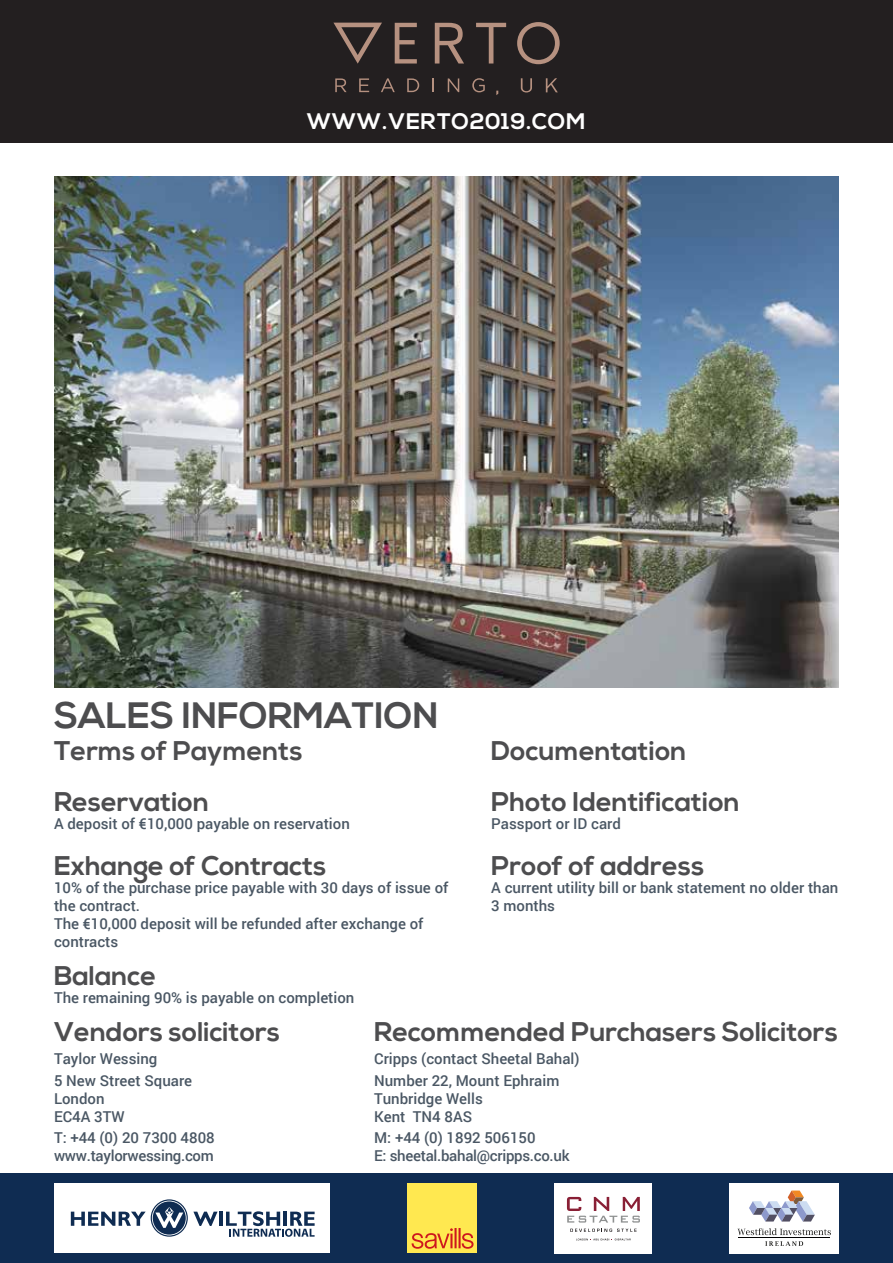
<style>
.page{position:relative;width:893px;height:1263px;background:#fff}
.page>*{position:absolute;margin:0;border:0;box-sizing:border-box;transform-origin:0 0}
.t1{font:700 36.6px "Nexa";color:#4d4d4f}
.t2{font:700 27px "Nexa";color:#4d4d4f}
.t3{font:700 22.5px "Nexa";letter-spacing:.025em;color:#fff}
.t4{font:500 15px/18px "Roboto";color:#4a5764}
.t5{font:500 15px/18px "Roboto";letter-spacing:-.02em;color:#4a5764}
</style>
<div class="page">
<img style="left:54px;top:176px;width:785px;height:512px">
<div style="left:0;top:1174px;width:893px;height:89px;background:#0f2c52"></div>
<div style="left:555px;top:1183px;width:97px;height:70px;background:#fff"></div>
<svg style="left:576px;top:1238px;width:55px;height:2px"></svg>
<svg style="left:570px;top:1228px;width:67px;height:4px"></svg>
<svg style="left:567px;top:1197px;width:73px;height:25px"></svg>
<div style="left:407px;top:1183px;width:70px;height:70px;background:#ffe850"></div>
<svg style="left:412px;top:1228px;width:62px;height:21px"></svg>
<div style="left:54px;top:1183px;width:276px;height:70px;background:#fff"></div>
<hr style="left:219px;top:1211px;width:4px;height:15px;background:#0f2c52">
<svg style="left:71px;top:1199px;width:147px;height:38px"></svg>
<svg style="left:226px;top:1211px;width:89px;height:26px"></svg>
<div style="left:729px;top:1183px;width:110px;height:70px;background:#fff"></div>
<svg style="left:737px;top:1228px;width:94px;height:7px"></svg>
<svg style="left:765px;top:1241px;width:38px;height:5px"></svg>
<svg style="left:749px;top:1190px;width:66px;height:31px"></svg>
<hr style="left:738px;top:1237px;width:92px;height:1px;background:#010101">
<div style="left:0;top:0;width:893px;height:143px;background:#231f20"></div>
<svg style="left:395px;top:23px;width:22px;height:41px"></svg>
<svg style="left:476px;top:23px;width:30px;height:41px"></svg>
<svg style="left:517px;top:22px;width:43px;height:42px"></svg>
<svg style="left:435px;top:23px;width:29px;height:41px"></svg>
<svg style="left:333px;top:23px;width:49px;height:41px"></svg>
<svg style="left:359px;top:78px;width:10px;height:14px"></svg>
<svg style="left:335px;top:78px;width:12px;height:14px"></svg>
<svg style="left:432px;top:78px;width:2px;height:14px"></svg>
<svg style="left:448px;top:78px;width:11px;height:14px"></svg>
<svg style="left:381px;top:78px;width:14px;height:14px"></svg>
<svg style="left:472px;top:78px;width:13px;height:14px"></svg>
<svg style="left:407px;top:78px;width:12px;height:14px"></svg>
<svg style="left:521px;top:78px;width:11px;height:14px"></svg>
<svg style="left:546px;top:78px;width:12px;height:14px"></svg>
<h3 class="t3" style="left:307px;top:108px;width:280px">WWW.VERTO2019.COM</h3>
<h1 class="t1" style="left:54px;top:694px;width:386px">SALES INFORMATION</h1>
<h2 class="t2" style="left:54px;top:735px;width:250px">Terms of Payments</h2>
<h2 class="t2" style="left:491px;top:735px;width:197px">Documentation</h2>
<h2 class="t2" style="left:54px;top:786px;width:157px">Reservation</h2>
<p class="t4" style="left:54px;top:814px;width:297px">A deposit of €10,000 payable on reservation</p>
<h2 class="t2" style="left:54px;top:850px;width:274px">Exhange of Contracts</h2>
<p class="t4" style="left:54px;top:878px;width:396px">10% of the purchase price payable with 30 days of issue of the contract.<br>The €10,000 deposit will be refunded after exchange of contracts</p>
<h2 class="t2" style="left:54px;top:960px;width:104px">Balance</h2>
<p class="t4" style="left:54px;top:988px;width:302px">The remaining 90% is payable on completion</p>
<h2 class="t2" style="left:491px;top:786px;width:250px">Photo Identification</h2>
<p class="t4" style="left:491px;top:814px;width:131px">Passport or ID card</p>
<h2 class="t2" style="left:491px;top:850px;width:214px">Proof of address</h2>
<p class="t4" style="left:491px;top:878px;width:349px">A current utility bill or bank statement no older than<br>3 months</p>
<h2 class="t2" style="left:54px;top:1016px;width:228px">Vendors solicitors</h2>
<p class="t4" style="left:54px;top:1047px;width:140px;line-height:22px">Taylor Wessing<br>5 New Street Square</p>
<p class="t4" style="left:54px;top:1105px;width:162px;line-height:21px">EC4A 3TW<br>T: +44 (0) 20 7300 4808</p>
<p class="t5" style="left:54px;top:1146px;width:161px">www.taylorwessing.com</p>
<p class="t4" style="left:54px;top:1089px;width:52px">London</p>
<h2 class="t2" style="left:374px;top:1016px;width:465px">Recommended Purchasers Solicitors</h2>
<p class="t4" style="left:374px;top:1047px;width:207px;line-height:22px">Cripps (contact Sheetal Bahal)<br>Number 22, Mount Ephraim</p>
<p class="t4" style="left:374px;top:1089px;width:110px">Tunbridge Wells<br>Kent TN4 8AS</p>
<p class="t5" style="left:374px;top:1128px;width:197px">M: +44 (0) 1892 506150<br>E: sheetal.bahal@cripps.co.uk</p>
</div>
